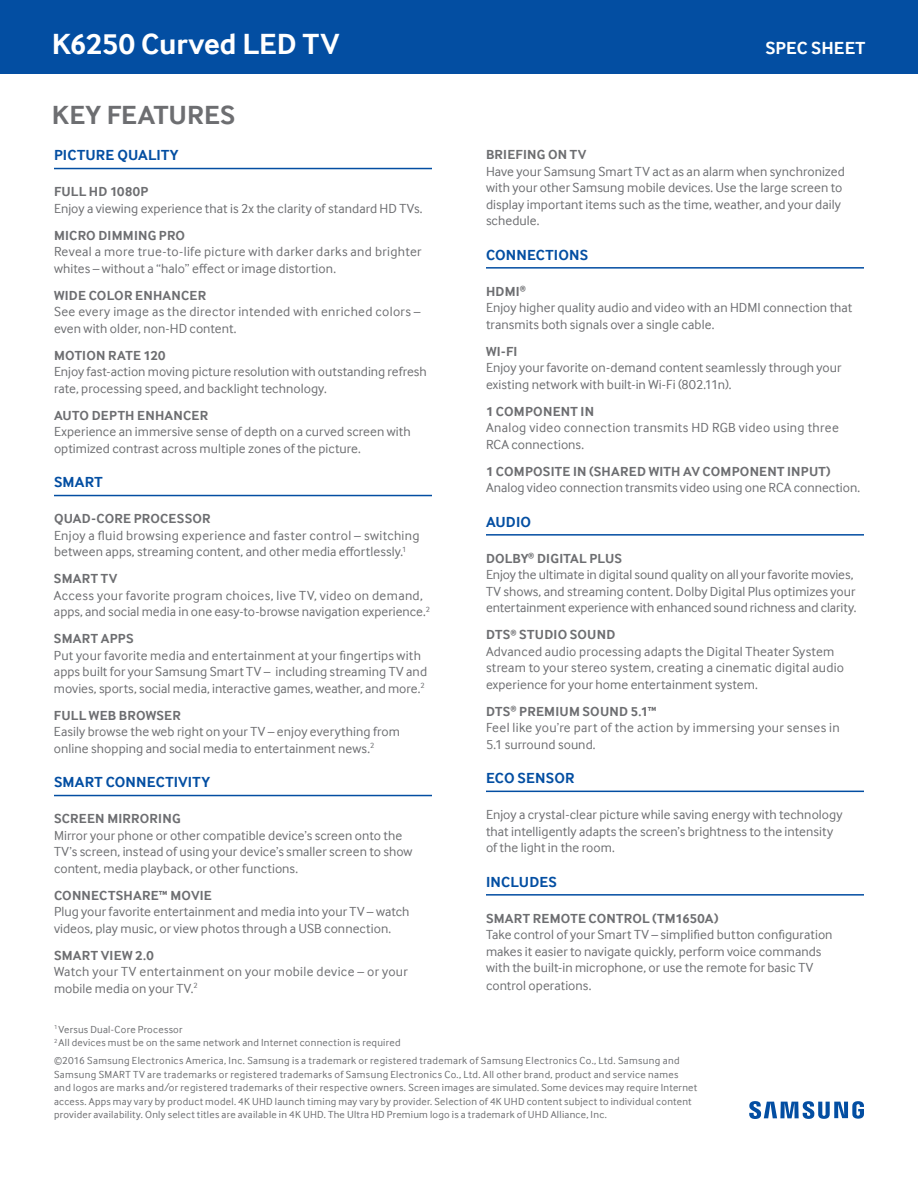
<style>
.page{position:relative;width:918px;height:1188px;background:#fff}
.page>*{position:absolute;margin:0;border:0;box-sizing:border-box;transform-origin:0 0}
.t1{font:700 30px "Samsung Inter Face";color:#fff}
.t2{font:700 27px "Samsung Inter Face";letter-spacing:.005em;color:#6d6e71}
.t3{font:700 18px "Samsung Inter Face";letter-spacing:.01em;color:#fff}
.t4{font:700 15px "Samsung Inter Face";letter-spacing:.01em;color:#034ea2}
.t5{font:13.5px/16.5px "Samsung Inter Face";letter-spacing:.005em;color:#6d6e71}
.t6{font:13.5px/16.5px "Samsung Inter Face";letter-spacing:.025em;color:#6d6e71}
.t7{font:700 13.5px "Samsung Inter Face";letter-spacing:.015em;color:#6d6e71}
.t8{font:10.5px/13.5px "Samsung Inter Face";letter-spacing:.025em;color:#6d6e71}
.s1{font-weight:700}
</style>
<div class="page">
<div style="left:0;top:0;width:918px;height:74px;background:#034ea2"></div>
<hr style="left:54px;top:168px;width:378px;height:1px;background:#034ea2">
<hr style="left:54px;top:495px;width:378px;height:1px;background:#034ea2">
<hr style="left:54px;top:795px;width:378px;height:1px;background:#034ea2">
<hr style="left:486px;top:267px;width:378px;height:2px;background:#034ea2">
<hr style="left:486px;top:534px;width:378px;height:2px;background:#034ea2">
<hr style="left:486px;top:791px;width:378px;height:1px;background:#034ea2">
<hr style="left:486px;top:894px;width:378px;height:2px;background:#034ea2">
<svg style="left:749px;top:1101px;width:115px;height:18px"></svg>
<h1 class="t1" style="left:52px;top:26px;width:289px">K6250 Curved LED TV</h1>
<h3 class="t3" style="left:765px;top:37px;width:101px">SPEC SHEET</h3>
<h2 class="t2" style="left:52px;top:99px;width:185px">KEY FEATURES</h2>
<p class="t4" style="left:54px;top:146px;width:126px">PICTURE QUALITY</p>
<p class="t7" style="left:54px;top:184px;width:96px">FULL HD 1080P</p>
<p class="t5" style="left:54px;top:200px;width:370px">Enjoy a viewing experience that is 2x the clarity of standard HD TVs.</p>
<p class="t7" style="left:54px;top:227px;width:133px">MICRO DIMMING PRO</p>
<p class="t5" style="left:54px;top:243px;width:369px">Reveal a more true-to-life picture with darker darks and brighter whites – without a “halo” effect or image distortion.</p>
<p class="t7" style="left:54px;top:287px;width:154px">WIDE COLOR ENHANCER</p>
<p class="t6" style="left:54px;top:303px;width:368px">See every image as the director intended with enriched colors – even with older, non-HD content.</p>
<p class="t7" style="left:54px;top:347px;width:113px">MOTION RATE 120</p>
<p class="t5" style="left:54px;top:363px;width:374px">Enjoy fast-action moving picture resolution with outstanding refresh rate, processing speed, and backlight technology.</p>
<p class="t7" style="left:54px;top:407px;width:156px">AUTO DEPTH ENHANCER</p>
<p class="t5" style="left:54px;top:423px;width:358px">Experience an immersive sense of depth on a curved screen with optimized contrast across multiple zones of the picture.</p>
<p class="t4" style="left:54px;top:473px;width:50px">SMART</p>
<p class="t7" style="left:54px;top:511px;width:158px">QUAD-CORE PROCESSOR</p>
<p class="t5" style="left:54px;top:527px;width:367px">Enjoy a fluid browsing experience and faster control – switching between apps, streaming content, and other media effortlessly.<sup>1</sup></p>
<p class="t7" style="left:54px;top:571px;width:65px">SMART TV</p>
<p class="t5" style="left:54px;top:587px;width:378px">Access your favorite program choices, live TV, video on demand, apps, and social media in one easy-to-browse navigation experience.<sup>2</sup></p>
<p class="t7" style="left:54px;top:631px;width:81px">SMART APPS</p>
<p class="t5" style="left:54px;top:647px;width:375px">Put your favorite media and entertainment at your fingertips with apps built for your Samsung Smart TV – including streaming TV and movies, sports, social media, interactive games, weather, and more.<sup>2</sup></p>
<p class="t7" style="left:54px;top:707px;width:128px">FULL WEB BROWSER</p>
<p class="t5" style="left:54px;top:723px;width:348px">Easily browse the web right on your TV – enjoy everything from online shopping and social media to entertainment news.<sup>2</sup></p>
<p class="t4" style="left:54px;top:773px;width:158px">SMART CONNECTIVITY</p>
<p class="t7" style="left:54px;top:811px;width:128px">SCREEN MIRRORING</p>
<p class="t5" style="left:54px;top:827px;width:360px">Mirror your phone or other compatible device’s screen onto the<br>TV’s screen, instead of using your device’s smaller screen to show content, media playback, or other functions.</p>
<p class="t7" style="left:54px;top:887px;width:159px">CONNECTSHARE™ MOVIE</p>
<p class="t5" style="left:54px;top:903px;width:357px">Plug your favorite entertainment and media into your TV – watch videos, play music, or view photos through a USB connection.</p>
<p class="t7" style="left:54px;top:947px;width:101px">SMART VIEW 2.0</p>
<p class="t6" style="left:54px;top:963px;width:355px">Watch your TV entertainment on your mobile device – or your mobile media on your TV.<sup>2</sup></p>
<p class="t7" style="left:486px;top:147px;width:102px">BRIEFING ON TV</p>
<p class="t5" style="left:486px;top:163px;width:360px">Have your Samsung Smart TV act as an alarm when synchronized with your other Samsung mobile devices. Use the large screen to display important items such as the time, weather, and your daily schedule.</p>
<p class="t4" style="left:486px;top:246px;width:104px">CONNECTIONS</p>
<p class="t5" style="left:486px;top:283px;width:368px"><span class="s1">HDMI</span><sup>®<br></sup>Enjoy higher quality audio and video with an HDMI connection that transmits both signals over a single cable.</p>
<p class="t7" style="left:486px;top:343px;width:33px">WI-FI</p>
<p class="t5" style="left:486px;top:359px;width:357px">Enjoy your favorite on-demand content seamlessly through your existing network with built-in Wi-Fi (802.11n).</p>
<p class="t7" style="left:486px;top:403px;width:110px">1 COMPONENT IN</p>
<p class="t6" style="left:486px;top:419px;width:354px">Analog video connection transmits HD RGB video using three<br>RCA connections.</p>
<p class="t7" style="left:486px;top:463px;width:346px">1 COMPOSITE IN (SHARED WITH AV COMPONENT INPUT)</p>
<p class="t5" style="left:486px;top:479px;width:376px">Analog video connection transmits video using one RCA connection.</p>
<p class="t4" style="left:486px;top:513px;width:47px">AUDIO</p>
<p class="t5" style="left:486px;top:550px;width:372px"><span class="s1">DOLBY</span><sup>®</sup> <span class="s1">DIGITAL PLUS<br></span>Enjoy the ultimate in digital sound quality on all your favorite movies, TV shows, and streaming content. Dolby Digital Plus optimizes your entertainment experience with enhanced sound richness and clarity.</p>
<p class="t5" style="left:486px;top:626px;width:360px"><span class="s1">DTS</span><sup>®</sup> <span class="s1">STUDIO SOUND<br></span>Advanced audio processing adapts the Digital Theater System stream to your stereo system, creating a cinematic digital audio experience for your home entertainment system.</p>
<p class="t6" style="left:486px;top:703px;width:355px"><span class="s1">DTS</span><sup>®</sup> <span class="s1">PREMIUM SOUND 5.1™<br></span>Feel like you’re part of the action by immersing your senses in<br>5.1 surround sound.</p>
<p class="t4" style="left:486px;top:769px;width:90px">ECO SENSOR</p>
<p class="t5" style="left:486px;top:806px;width:358px">Enjoy a crystal-clear picture while saving energy with technology that intelligently adapts the screen’s brightness to the intensity of the light in the room.</p>
<p class="t4" style="left:486px;top:873px;width:72px">INCLUDES</p>
<p class="t7" style="left:486px;top:910px;width:234px">SMART REMOTE CONTROL (TM1650A)</p>
<p class="t5" style="left:486px;top:926px;width:348px">Take control of your Smart TV – simplified button configuration makes it easier to navigate quickly, perform voice commands with the built-in microphone, or use the remote for basic TV</p>
<p class="t5" style="left:486px;top:977px;width:107px">control operations.</p>
<p class="t8" style="left:54px;top:1023px;width:348px"><sup>1</sup> Versus Dual-Core Processor<br><sup>2</sup> All devices must be on the same network and Internet connection is required</p>
<p class="t8" style="left:54px;top:1054px;width:645px">©2016 Samsung Electronics America, Inc. Samsung is a trademark or registered trademark of Samsung Electronics Co., Ltd. Samsung and Samsung SMART TV are trademarks or registered trademarks of Samsung Electronics Co., Ltd. All other brand, product and service names and logos are marks and/or registered trademarks of their respective owners. Screen images are simulated. Some devices may require Internet access. Apps may vary by product model. 4K UHD launch timing may vary by provider. Selection of 4K UHD content subject to individual content provider availability. Only select titles are available in 4K UHD. The Ultra HD Premium logo is a trademark of UHD Alliance, Inc.</p>
</div>
